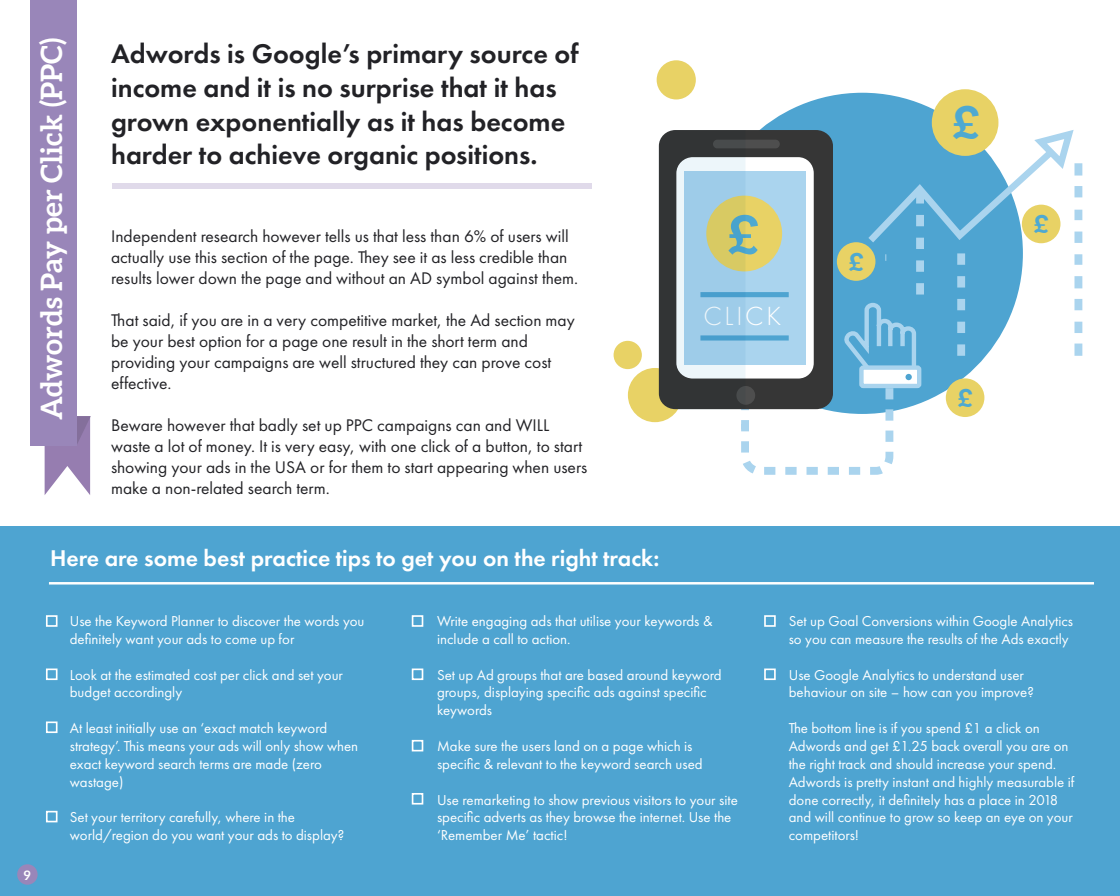
<style>
.page{position:relative;width:1120px;height:896px;background:#fff}
.page>*{position:absolute;margin:0;border:0;box-sizing:border-box;transform-origin:0 0}
.t1{font:800 53.38px "Futura BT";color:#4ea9d1}
.t2{font:800 46.38px "Futura BT";color:#4ea9d1}
.t3{font:700 29.4px "Aleo";color:#fff}
.t4{font:600 28px/33.6px "Futura PT";color:#222226}
.t5{font:300 27.21px "Futura PT";letter-spacing:.1em;color:#fff}
.t6{font:800 25.38px "Futura BT";color:#4ea9d1}
.t7{font:600 23.62px "Futura PT";color:#fff}
.t8{font:17.5px/21px "Futura PT";color:#222226}
.t9{font:14.88px/17.8px "Futura PT";color:#fff}
.t10{font:700 13.12px "Aleo";color:#fff}
</style>
<div class="page">
<div style="left:0;top:527px;width:1120px;height:369px;background:#4ea4d1"></div>
<svg style="left:45px;top:416px;width:46px;height:79px"></svg>
<div style="left:31px;top:0;width:46px;height:445px;background:#9986b9"></div>
<div style="left:17px;top:864px;width:21px;height:21px;background:#9986b9;border-radius:50%"></div>
<div style="left:112px;top:184px;width:479px;height:5px;background:#e0daea"></div>
<div style="left:702px;top:93px;width:321px;height:321px;background:#4ea4d1;border-radius:50%"></div>
<div style="left:628px;top:368px;width:54px;height:54px;background:#e8d265;border-radius:50%"></div>
<div style="left:657px;top:60px;width:39px;height:39px;background:#e8d265;border-radius:50%"></div>
<div style="left:614px;top:341px;width:28px;height:28px;background:#e8d265;border-radius:50%"></div>
<svg style="left:659px;top:125px;width:423px;height:350px"></svg>
<div style="left:932px;top:89px;width:66px;height:67px;background:#e8d265;border-radius:50%"></div>
<div style="left:946px;top:378px;width:38px;height:39px;background:#e8d265;border-radius:50%"></div>
<div style="left:1022px;top:205px;width:38px;height:38px;background:#e8d265;border-radius:50%"></div>
<div style="left:837px;top:242px;width:38px;height:39px;background:#e8d265;border-radius:50%"></div>
<hr style="left:49px;top:582px;width:1045px;height:3px;background:#fff">
<div style="left:46px;top:615px;width:12px;height:12px;border:2px solid #fff"></div>
<div style="left:46px;top:669px;width:12px;height:11px;border:2px solid #fff"></div>
<div style="left:46px;top:721px;width:12px;height:12px;border:2px solid #fff"></div>
<div style="left:46px;top:811px;width:12px;height:11px;border:2px solid #fff"></div>
<div style="left:412px;top:615px;width:11px;height:12px;border:2px solid #fff"></div>
<div style="left:412px;top:669px;width:11px;height:11px;border:2px solid #fff"></div>
<div style="left:412px;top:740px;width:11px;height:11px;border:2px solid #fff"></div>
<div style="left:412px;top:793px;width:11px;height:12px;border:2px solid #fff"></div>
<div style="left:764px;top:615px;width:12px;height:12px;border:2px solid #fff"></div>
<div style="left:764px;top:669px;width:12px;height:11px;border:2px solid #fff"></div>
<h3 class="t3" style="left:35px;top:420px;width:384px;rotate:-90deg">Adwords Pay per Click (PPC)</h3>
<h3 class="t4" style="left:111px;top:37px;width:469px">Adwords is Google’s primary source of income and it is no surprise that it has grown exponentially as it has become harder to achieve organic positions.</h3>
<p class="t8" style="left:111px;top:225px;width:469px">Independent research however tells us that less than 6% of users will actually use this section of the page. They see it as less credible than results lower down the page and without an AD symbol against them.</p>
<p class="t8" style="left:111px;top:309px;width:465px">That said, if you are in a very competitive market, the Ad section may be your best option for a page one result in the short term and providing your campaigns are well structured they can prove cost effective.</p>
<p class="t8" style="left:111px;top:414px;width:478px">Beware however that badly set up PPC campaigns can and WILL waste a lot of money. It is very easy, with one click of a button, to start showing your ads in the USA or for them to start appearing when users make a non-related search term.</p>
<h1 class="t1" style="left:727px;top:202px;width:34px">£</h1>
<h3 class="t5" style="left:703px;top:301px;width:79px">CLICK</h3>
<h3 class="t6" style="left:848px;top:246px;width:17px">£</h3>
<h2 class="t2" style="left:952px;top:94px;width:30px">£</h2>
<h3 class="t6" style="left:1033px;top:209px;width:17px">£</h3>
<h3 class="t6" style="left:957px;top:383px;width:17px">£</h3>
<p class="t10" style="left:24px;top:867px;width:8px">9</p>
<h3 class="t7" style="left:50px;top:544px;width:611px">Here are some best practice tips to get you on the right track:</h3>
<p class="t9" style="left:70px;top:612px;width:296px">Use the Keyword Planner to discover the words you definitely want your ads to come up for</p>
<p class="t9" style="left:70px;top:666px;width:275px">Look at the estimated cost per click and set your budget accordingly</p>
<p class="t9" style="left:70px;top:719px;width:290px">At least initially use an ‘exact match keyword strategy’. This means your ads will only show when exact keyword search terms are made (zero wastage)</p>
<p class="t9" style="left:70px;top:808px;width:276px">Set your territory carefully, where in the world/region do you want your ads to display?</p>
<p class="t9" style="left:437px;top:612px;width:277px">Write engaging ads that utilise your keywords &amp; include a call to action.</p>
<p class="t9" style="left:437px;top:666px;width:286px">Set up Ad groups that are based around keyword groups, displaying specific ads against specific keywords</p>
<p class="t9" style="left:437px;top:737px;width:267px">Make sure the users land on a page which is specific &amp; relevant to the keyword search used</p>
<p class="t9" style="left:437px;top:791px;width:302px">Use remarketing to show previous visitors to your site specific adverts as they browse the internet. Use the ‘Remember Me’ tactic!</p>
<p class="t9" style="left:789px;top:612px;width:286px">Set up Goal Conversions within Google Analytics so you can measure the results of the Ads exactly</p>
<p class="t9" style="left:789px;top:666px;width:247px">Use Google Analytics to understand user behaviour on site – how can you improve?</p>
<p class="t9" style="left:789px;top:719px;width:287px">The bottom line is if you spend £1 a click on Adwords and get £1.25 back overall you are on the right track and should increase your spend.<br>Adwords is pretty instant and highly measurable if done correctly, it definitely has a place in 2018 and will continue to grow so keep an eye on your competitors!</p>
</div>
